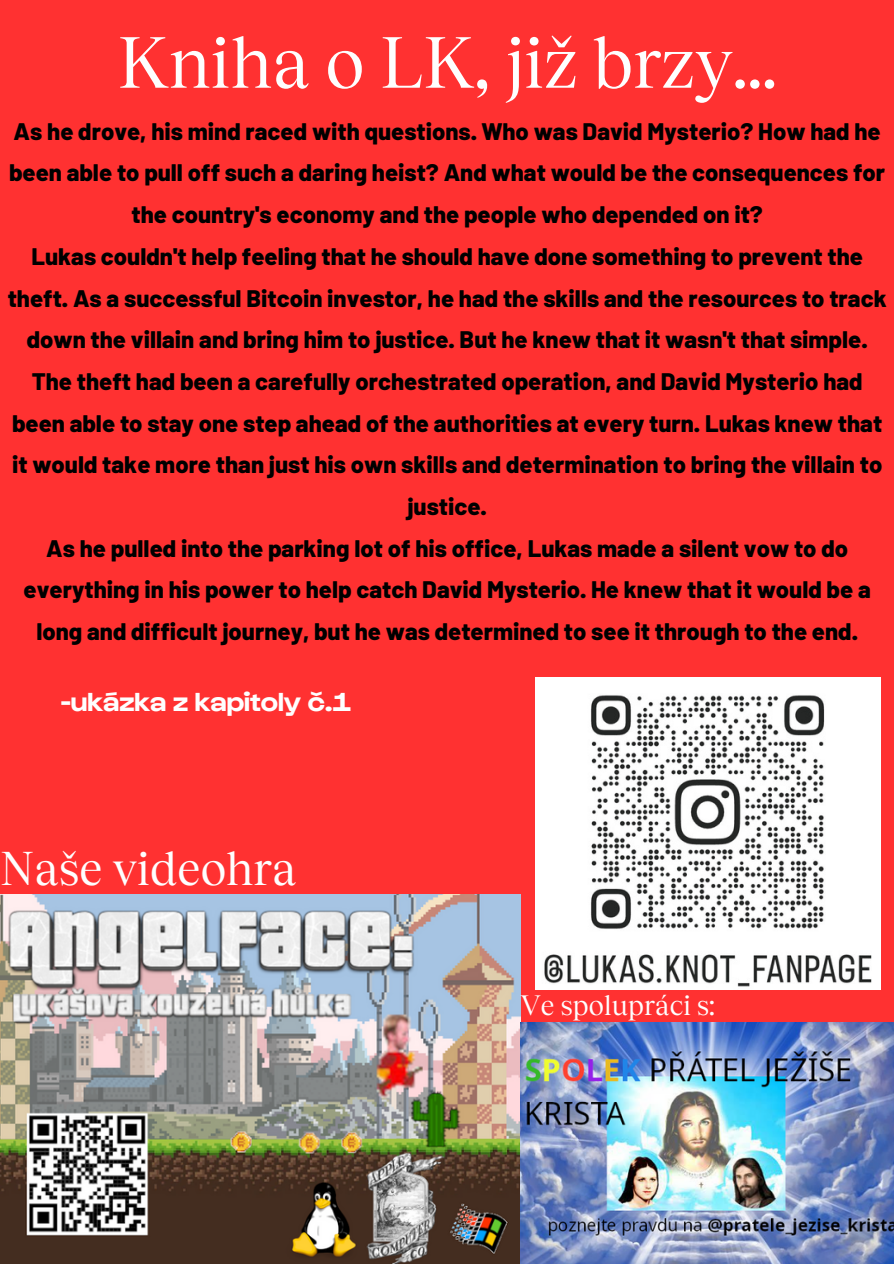
<style>
.page{position:relative;width:894px;height:1264px;background:#fff}
.page>*{position:absolute;margin:0;border:0;box-sizing:border-box;transform-origin:0 0}
.t1{font:71.4px "Tobias";color:#fefefe}
.t2{font:46.8px "Tobias";color:#fefefe}
.t3{font:27.75px "Tobias";color:#fefefe}
.t4{font:700 27px "Gymnazium";color:#fefefe}
.t5{font:800 23.85px/41.7px "Barlow";color:#000;text-align:center}
</style>
<div class="page">
<div style="left:0;top:0;width:893px;height:1263px;background:#ff3131"></div>
<img style="left:0;top:894px;width:520px;height:369px">
<img style="left:520px;top:1022px;width:373px;height:241px">
<img style="left:535px;top:677px;width:344px;height:312px">
<h1 class="t1" style="left:117px;top:17px;width:660px">Kniha o LK, již brzy...</h1>
<p class="t5" style="left:8px;top:109px;width:880px">As he drove, his mind raced with questions. Who was David Mysterio? How had he been able to pull off such a daring heist? And what would be the consequences for the country's economy and the people who depended on it?<br>Lukas couldn't help feeling that he should have done something to prevent the theft. As a successful Bitcoin investor, he had the skills and the resources to track down the villain and bring him to justice. But he knew that it wasn't that simple.<br>The theft had been a carefully orchestrated operation, and David Mysterio had been able to stay one step ahead of the authorities at every turn. Lukas knew that it would take more than just his own skills and determination to bring the villain to justice.<br>As he pulled into the parking lot of his office, Lukas made a silent vow to do everything in his power to help catch David Mysterio. He knew that it would be a long and difficult journey, but he was determined to see it through to the end.</p>
<p class="t4" style="left:61px;top:684px;width:292px">-ukázka z kapitoly č.1</p>
<h2 class="t2" style="left:0;top:838px;width:298px">Naše videohra</h2>
<p class="t3" style="left:520px;top:987px;width:196px">Ve spolupráci s:</p>
</div>
